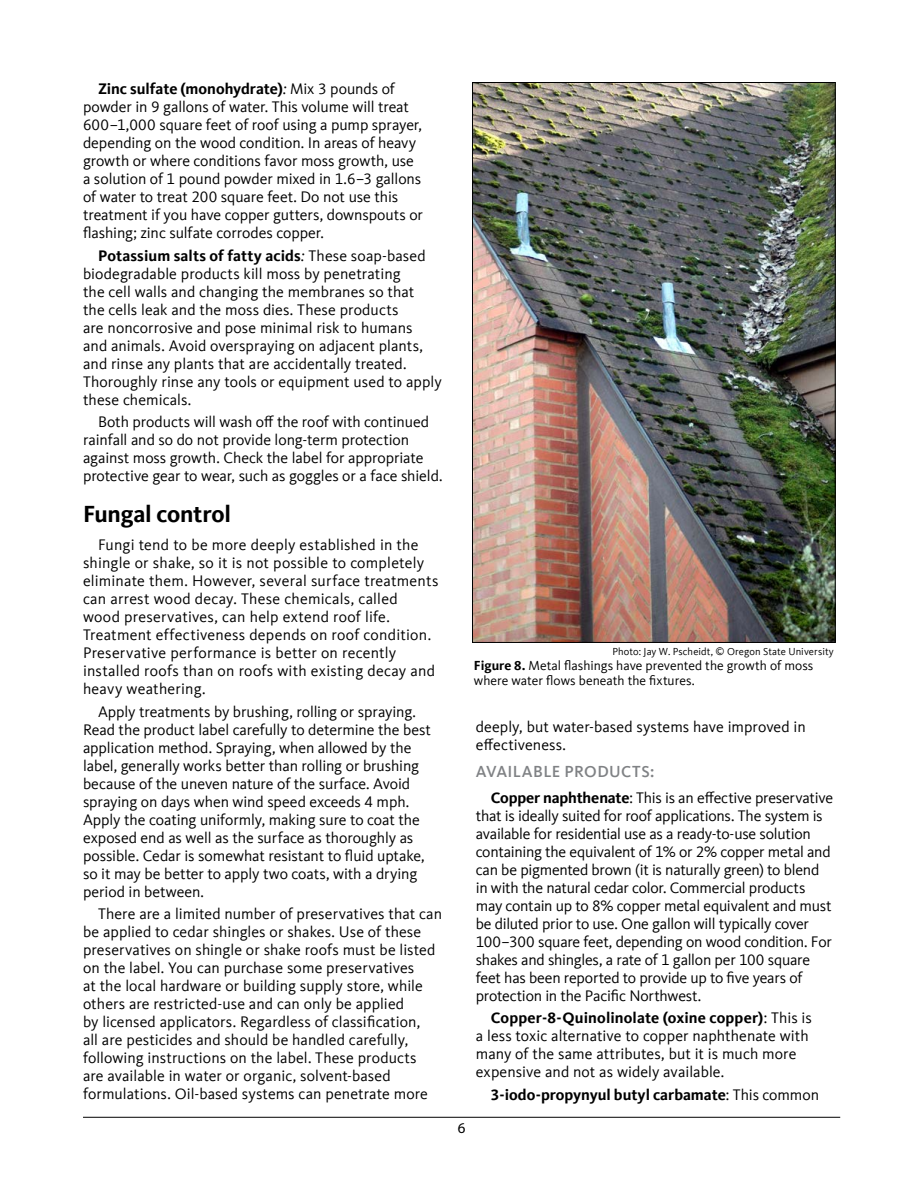
<style>
.page{position:relative;width:918px;height:1188px;background:#fff}
.page>*{position:absolute;margin:0;border:0;box-sizing:border-box;transform-origin:0 0}
.t1{font:700 24px "Kievit Offc";letter-spacing:-.01em;color:#000}
.t2{font:500 16.5px "Kievit Offc";letter-spacing:.025em;color:#808285}
.t3{font:15.75px/18px "Kievit Offc";color:#000}
.t4{font:700 15.75px "Kievit Offc";color:#000}
.t5{font:15px "Myriad Pro";color:#000}
.t6{font:13.5px/15px "Kievit Offc";color:#000}
.t7{font:10.5px "Kievit Offc";letter-spacing:.01em;color:#000}
.s1{font-weight:700}
.s2{font-style:italic}
.s3{font-weight:400}
</style>
<div class="page">
<hr style="left:83px;top:1117px;width:757px;height:1px;background:#000">
<img style="left:474px;top:84px;width:359px;height:557px">
<p class="t3" style="left:83px;top:80px;width:342px;text-indent:15px"><span class="s1">Zinc sulfate (monohydrate)</span><span class="s2">:</span> Mix 3 pounds of powder in 9 gallons of water. This volume will treat 600–1,000 square feet of roof using a pump sprayer, depending on the wood condition. In areas of heavy growth or where conditions favor moss growth, use a solution of 1 pound powder mixed in 1.6–3 gallons of water to treat 200 square feet. Do not use this treatment if you have copper gutters, downspouts or flashing; zinc sulfate corrodes copper.</p>
<p class="t3" style="left:83px;top:247px;width:360px;text-indent:15px"><span class="s1">Potassium salts of fatty acids</span><span class="s2">:</span> These soap-based biodegradable products kill moss by penetrating<br>the cell walls and changing the membranes so that<br>the cells leak and the moss dies. These products<br>are noncorrosive and pose minimal risk to humans<br>and animals. Avoid overspraying on adjacent plants, and rinse any plants that are accidentally treated.<br>Thoroughly rinse any tools or equipment used to apply these chemicals.</p>
<p class="t3" style="left:83px;top:413px;width:361px;text-indent:15px">Both products will wash off the roof with continued rainfall and so do not provide long-term protection against moss growth. Check the label for appropriate protective gear to wear, such as goggles or a face shield.</p>
<h1 class="t1" style="left:83px;top:500px;width:149px">Fungal control</h1>
<p class="t3" style="left:83px;top:536px;width:357px;text-indent:15px">Fungi tend to be more deeply established in the shingle or shake, so it is not possible to completely eliminate them. However, several surface treatments can arrest wood decay. These chemicals, called wood preservatives, can help extend roof life.<br>Treatment effectiveness depends on roof condition.<br>Preservative performance is better on recently installed roofs than on roofs with existing decay and heavy weathering.</p>
<p class="t3" style="left:83px;top:703px;width:349px;text-indent:15px">Apply treatments by brushing, rolling or spraying.<br>Read the product label carefully to determine the best application method. Spraying, when allowed by the label, generally works better than rolling or brushing because of the uneven nature of the surface. Avoid spraying on days when wind speed exceeds 4 mph.<br>Apply the coating uniformly, making sure to coat the exposed end as well as the surface as thoroughly as possible. Cedar is somewhat resistant to fluid uptake, so it may be better to apply two coats, with a drying period in between.</p>
<p class="t3" style="left:83px;top:905px;width:361px;text-indent:15px">There are a limited number of preservatives that can be applied to cedar shingles or shakes. Use of these preservatives on shingle or shake roofs must be listed on the label. You can purchase some preservatives<br>at the local hardware or building supply store, while others are restricted-use and can only be applied<br>by licensed applicators. Regardless of classification,<br>all are pesticides and should be handled carefully, following instructions on the label. These products<br>are available in water or organic, solvent-based formulations. Oil-based systems can penetrate more</p>
<p class="t7" style="left:612px;top:646px;width:223px">Photo: Jay W. Pscheidt, © Oregon State University</p>
<p class="t6" style="left:474px;top:658px;width:341px"><span class="s1">Figure 8.</span> Metal flashings have prevented the growth of moss where water flows beneath the fixtures.</p>
<p class="t5" style="left:458px;top:1118px;width:9px">6</p>
<p class="t3" style="left:476px;top:718px;width:332px">deeply, but water-based systems have improved in effectiveness.</p>
<p class="t2" style="left:476px;top:762px;width:180px">AVAILABLE PRODUCTS:</p>
<p class="t3" style="left:476px;top:789px;width:359px;text-indent:15px"><span class="s1">Copper naphthenate</span>: This is an effective preservative that is ideally suited for roof applications. The system is available for residential use as a ready-to-use solution containing the equivalent of 1% or 2% copper metal and can be pigmented brown (it is naturally green) to blend in with the natural cedar color. Commercial products may contain up to 8% copper metal equivalent and must be diluted prior to use. One gallon will typically cover 100–300 square feet, depending on wood condition. For shakes and shingles, a rate of 1 gallon per 100 square feet has been reported to provide up to five years of protection in the Pacific Northwest.</p>
<p class="t3" style="left:476px;top:1009px;width:338px;text-indent:15px"><span class="s1">Copper-8-Quinolinolate (oxine copper)</span>: This is a less toxic alternative to copper naphthenate with many of the same attributes, but it is much more expensive and not as widely available.</p>
<p class="t4" style="left:491px;top:1085px;width:330px">3-iodo-propynyul butyl carbamate<span class="s3">: This common</span></p>
</div>
